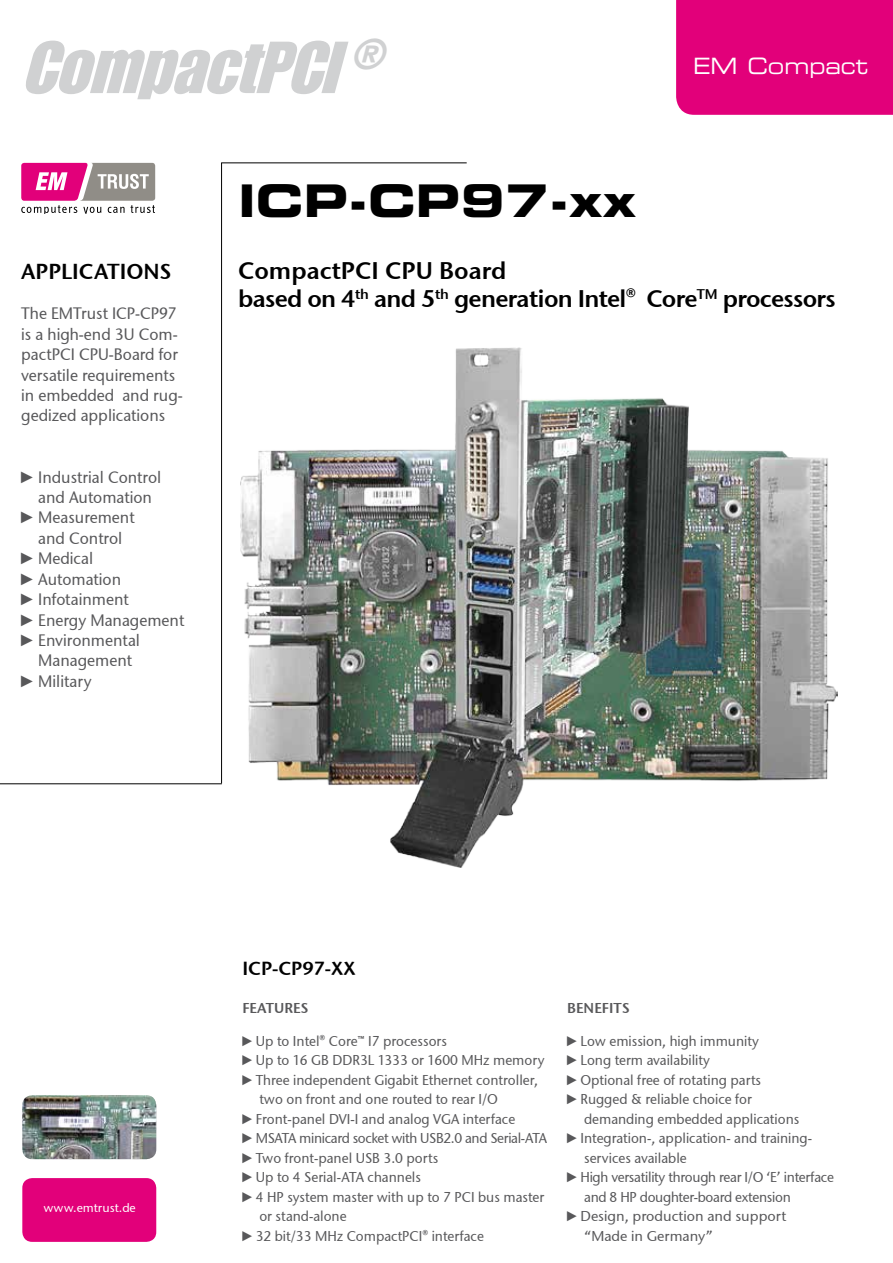
<style>
.page{position:relative;width:893px;height:1263px;background:#fff}
.page>*{position:absolute;margin:0;border:0;box-sizing:border-box;transform-origin:0 0}
.t1{font:italic 72px "Impact LT Std";color:#d0d1d2}
.t2{font:45px "Eurostile LT Std Bold Ex 2";color:#000}
.t3{font:24px/28.8px "Stone Sans Semi ITCTT";letter-spacing:-.03em;color:#000}
.t4{font:22.5px "Eurostile LT Extended Two";color:#fff;scale:.9 1}
.t5{font:21.6px "Stone Sans Semi ITCTT";color:#000}
.t6{font:18.9px "Stone Sans Semi ITCTT";color:#000}
.t7{font:16.5px/20.4px "Stone Sans ITCTT Medium";color:#58585a;scale:.95 1}
.t8{font:14.25px "Stone Sans ITCTT Medium";color:#58585a;scale:.95 1}
.t9{font:14.25px "Stone Sans ITCTT Medium";letter-spacing:-.02em;color:#58585a;scale:.95 1}
.t10{font:14.25px "Stone Sans ITCTT Medium";letter-spacing:-.025em;color:#58585a;scale:.95 1}
.t11{font:14.25px "Stone Sans ITCTT Medium";color:#58585a}
.t12{font:14.25px "Stone Sans Semi ITCTT";color:#58585a}
.t13{font:12.15px "Stone Sans ITCTT Medium";color:#fff}
.s1{font-family:"Arial Narrow"}
</style>
<div class="page">
<img style="left:240px;top:348px;width:598px;height:520px">
<div style="left:676px;top:0;width:217px;height:115px;background:#e2007a"></div>
<hr style="left:221px;top:162px;width:246px;height:1px;background:#000">
<hr style="left:221px;top:163px;width:1px;height:620px;background:#000">
<hr style="left:0;top:783px;width:222px;height:1px;background:#000">
<svg style="left:21px;top:163px;width:134px;height:51px"></svg>
<div style="left:22px;top:1178px;width:134px;height:64px;background:#e2007a;border-radius:10px"></div>
<img style="left:22px;top:1095px;width:134px;height:64px">
<h1 class="t1" style="left:21px;top:26px;width:376px">CompactPCI <sup>®</sup></h1>
<h2 class="t2" style="left:238px;top:169px;width:399px">ICP-CP97-xx</h2>
<h3 class="t4" style="left:693px;top:51px;width:196px">EM Compact</h3>
<h3 class="t5" style="left:21px;top:257px;width:152px">APPLICATIONS</h3>
<p class="t7" style="left:21px;top:303px;width:171px">The EMTrust ICP-CP97 is a high-end 3U Com&shy;pactPCI CPU-Board for versatile requirements in embedded and rug&shy;gedized applications</p>
<p class="t7" style="left:21px;top:467px;width:149px"><span class="s1">►</span>Industrial Control</p>
<p class="t7" style="left:38px;top:487px;width:121px">and Automation</p>
<p class="t7" style="left:21px;top:507px;width:121px"><span class="s1">►</span>Measurement</p>
<p class="t7" style="left:38px;top:528px;width:90px">and Control</p>
<p class="t7" style="left:21px;top:548px;width:77px"><span class="s1">►</span>Medical</p>
<p class="t7" style="left:21px;top:569px;width:107px"><span class="s1">►</span>Automation</p>
<p class="t7" style="left:21px;top:589px;width:115px"><span class="s1">►</span>Infotainment</p>
<p class="t7" style="left:21px;top:609px;width:173px"><span class="s1">►</span>Energy Management</p>
<p class="t7" style="left:21px;top:630px;width:127px"><span class="s1">►</span>Environmental</p>
<p class="t7" style="left:38px;top:650px;width:100px">Management</p>
<p class="t7" style="left:21px;top:671px;width:76px"><span class="s1">►</span>Military</p>
<h3 class="t3" style="left:238px;top:255px;width:599px">CompactPCI CPU Board<br>based on 4<sup>th</sup> and 5<sup>th</sup> generation Intel® Core<sup>TM</sup> processors</h3>
<p class="t13" style="left:44px;top:1200px;width:94px">www.emtrust.de</p>
<h3 class="t6" style="left:242px;top:956px;width:115px">ICP-Cp97-xx</h3>
<p class="t12" style="left:242px;top:999px;width:68px">FEATURES</p>
<p class="t8" style="left:242px;top:1032px;width:217px"><span class="s1">►</span>Up to Intel® Core™ I7 processors</p>
<p class="t8" style="left:242px;top:1051px;width:320px"><span class="s1">►</span>Up to 16 GB DDR3L 1333 or 1600 MHz memory</p>
<p class="t8" style="left:242px;top:1071px;width:313px"><span class="s1">►</span>Three independent Gigabit Ethernet controller,</p>
<p class="t8" style="left:259px;top:1090px;width:253px">two on front and one routed to rear I/O</p>
<p class="t8" style="left:242px;top:1110px;width:289px"><span class="s1">►</span>Front-panel DVI-I and analog VGA interface</p>
<p class="t10" style="left:242px;top:1129px;width:322px"><span class="s1">►</span>MSATA minicard socket with USB2.0 and Serial-ATA</p>
<p class="t8" style="left:242px;top:1149px;width:208px"><span class="s1">►</span>Two front-panel USB 3.0 ports</p>
<p class="t8" style="left:242px;top:1168px;width:190px"><span class="s1">►</span>Up to 4 Serial-ATA channels</p>
<p class="t8" style="left:242px;top:1188px;width:319px"><span class="s1">►</span>4 HP system master with up to 7 PCI bus master</p>
<p class="t8" style="left:259px;top:1207px;width:93px">or stand-alone</p>
<p class="t8" style="left:242px;top:1227px;width:256px"><span class="s1">►</span>32 bit/33 MHz CompactPCI® interface</p>
<p class="t12" style="left:567px;top:999px;width:64px">BENEFITS</p>
<p class="t8" style="left:567px;top:1032px;width:203px"><span class="s1">►</span>Low emission, high immunity</p>
<p class="t8" style="left:567px;top:1051px;width:152px"><span class="s1">►</span>Long term availability</p>
<p class="t8" style="left:567px;top:1071px;width:206px"><span class="s1">►</span>Optional free of rotating parts</p>
<p class="t8" style="left:567px;top:1090px;width:196px"><span class="s1">►</span>Rugged &amp; reliable choice for</p>
<p class="t8" style="left:584px;top:1110px;width:228px">demanding embedded applications</p>
<p class="t8" style="left:567px;top:1129px;width:259px"><span class="s1">►</span>Integration-, application- and training-</p>
<p class="t8" style="left:584px;top:1149px;width:110px">services available</p>
<p class="t9" style="left:567px;top:1168px;width:283px"><span class="s1">►</span>High versatility through rear I/O ‘E’ interface</p>
<p class="t9" style="left:584px;top:1188px;width:219px">and 8 HP doughter-board extension</p>
<p class="t11" style="left:567px;top:1207px;width:221px"><span class="s1">►</span>Design, production and support</p>
<p class="t11" style="left:584px;top:1227px;width:130px">“Made in Germany”</p>
</div>
